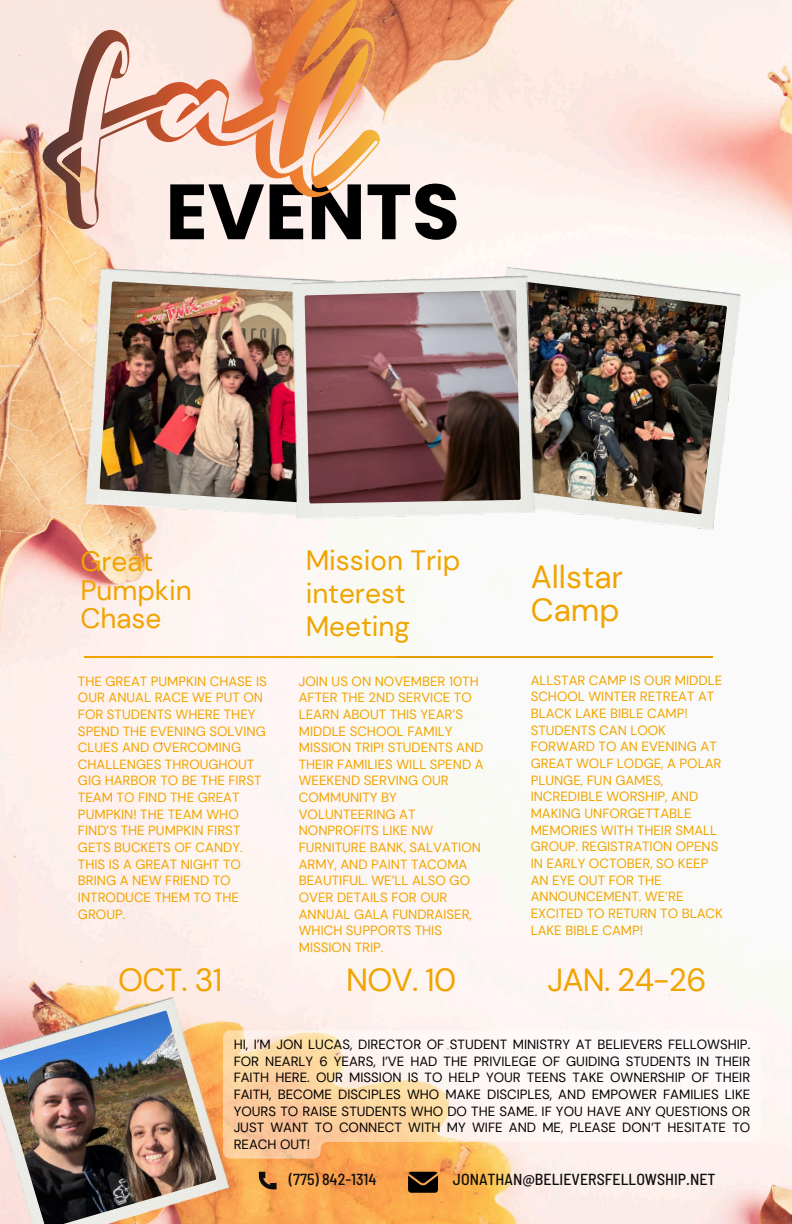
<style>
.page{position:relative;width:792px;height:1224px;background:#fff}
.page>*{position:absolute;margin:0;border:0;box-sizing:border-box;transform-origin:0 0}
.t1{font:700 78.2px "Poppins";color:#000}
.t2{font:32px "DM Sans";letter-spacing:-.025em;color:#f1a400}
.t3{font:32px/33px "DM Sans";color:#f1a400}
.t4{font:28px/28.4px "DM Sans";color:#f1a400}
.t5{font:500 semi-condensed 16px "Barlow";color:#0d0d0d}
.t6{font:13.4px/16.6px "DM Sans";color:#f1a400}
.t7{font:13.4px/16.6px "DM Sans";color:#000;text-align:justify}
</style>
<div class="page">
<img style="left:0;top:0;width:792px;height:1224px">
<svg style="left:42px;top:0;width:338px;height:230px;background:#ecbfa8"></svg>
<img style="left:85px;top:268px;width:251px;height:251px">
<img style="left:100px;top:281px;width:188px;height:222px">
<img style="left:477px;top:267px;width:264px;height:264px">
<img style="left:537px;top:281px;width:190px;height:233px">
<img style="left:288px;top:275px;width:249px;height:248px">
<img style="left:305px;top:290px;width:216px;height:213px">
<img style="left:0;top:995px;width:233px;height:229px">
<img style="left:0;top:1011px;width:216px;height:213px">
<hr style="left:84px;top:656px;width:317px;height:1px;background:#f1a400">
<svg style="left:223px;top:1030px;width:538px;height:129px;fill:#fef6f3"></svg>
<hr style="left:396px;top:656px;width:316px;height:1px;background:#e69d01">
<svg style="left:259px;top:1172px;width:18px;height:17px"></svg>
<svg style="left:408px;top:1172px;width:30px;height:21px"></svg>
<h1 class="t1" style="left:165px;top:157px;width:296px">EVENTS</h1>
<h3 class="t4" style="left:80px;top:547px;width:113px">Great<br>Pumpkin<br>Chase</h3>
<h3 class="t4" style="left:306px;top:544px;width:156px;line-height:33px">Mission Trip interest<br>Meeting</h3>
<p class="t3" style="left:531px;top:560px;width:94px">Allstar<br>Camp</p>
<h3 class="t6" style="left:78px;top:673px;width:190px">THE GREAT PUMPKIN CHASE IS<br>OUR ANUAL RACE WE PUT ON<br>FOR STUDENTS WHERE THEY<br>SPEND THE EVENING SOLVING<br>CLUES AND OVERCOMING<br>CHALLENGES THROUGHOUT<br>GIG HARBOR TO BE THE FIRST<br>TEAM TO FIND THE GREAT<br>PUMPKIN! THE TEAM WHO<br>FIND’S THE PUMPKIN FIRST<br>GETS BUCKETS OF CANDY.<br>THIS IS A GREAT NIGHT TO<br>BRING A NEW FRIEND TO<br>INTRODUCE THEM TO THE<br>GROUP.</h3>
<p class="t2" style="left:118px;top:959px;width:106px">OCT. 31</p>
<p class="t6" style="left:299px;top:673px;width:186px">JOIN US ON NOVEMBER 10TH<br>AFTER THE 2ND SERVICE TO<br>LEARN ABOUT THIS YEAR’S<br>MIDDLE SCHOOL FAMILY<br>MISSION TRIP! STUDENTS AND<br>THEIR FAMILIES WILL SPEND A<br>WEEKEND SERVING OUR<br>COMMUNITY BY<br>VOLUNTEERING AT<br>NONPROFITS LIKE NW<br>FURNITURE BANK, SALVATION<br>ARMY, AND PAINT TACOMA<br>BEAUTIFUL. WE’LL ALSO GO<br>OVER DETAILS FOR OUR<br>ANNUAL GALA FUNDRAISER,<br>WHICH SUPPORTS THIS<br>MISSION TRIP.</p>
<h2 class="t6" style="left:531px;top:672px;width:194px">ALLSTAR CAMP IS OUR MIDDLE<br>SCHOOL WINTER RETREAT AT<br>BLACK LAKE BIBLE CAMP!<br>STUDENTS CAN LOOK<br>FORWARD TO AN EVENING AT<br>GREAT WOLF LODGE, A POLAR<br>PLUNGE, FUN GAMES,<br>INCREDIBLE WORSHIP, AND<br>MAKING UNFORGETTABLE<br>MEMORIES WITH THEIR SMALL<br>GROUP. REGISTRATION OPENS<br>IN EARLY OCTOBER, SO KEEP<br>AN EYE OUT FOR THE<br>ANNOUNCEMENT. WE’RE<br>EXCITED TO RETURN TO BLACK<br>LAKE BIBLE CAMP!</h2>
<h2 class="t2" style="left:346px;top:959px;width:112px">NOV. 10</h2>
<p class="t2" style="left:547px;top:959px;width:161px">JAN. 24-26</p>
<h2 class="t7" style="left:234px;top:1036px;width:518px">HI, I’M JON LUCAS, DIRECTOR OF STUDENT MINISTRY AT BELIEVERS FELLOWSHIP.<br>FOR NEARLY 6 YEARS, I’VE HAD THE PRIVILEGE OF GUIDING STUDENTS IN THEIR FAITH HERE. OUR MISSION IS TO HELP YOUR TEENS TAKE OWNERSHIP OF THEIR FAITH, BECOME DISCIPLES WHO MAKE DISCIPLES, AND EMPOWER FAMILIES LIKE YOURS TO RAISE STUDENTS WHO DO THE SAME. IF YOU HAVE ANY QUESTIONS OR JUST WANT TO CONNECT WITH MY WIFE AND ME, PLEASE DON’T HESITATE TO REACH OUT!</h2>
<p class="t5" style="left:289px;top:1169px;width:89px">(775) 842-1314</p>
<p class="t5" style="left:453px;top:1169px;width:264px">JONATHAN@BELIEVERSFELLOWSHIP.NET</p>
</div>
